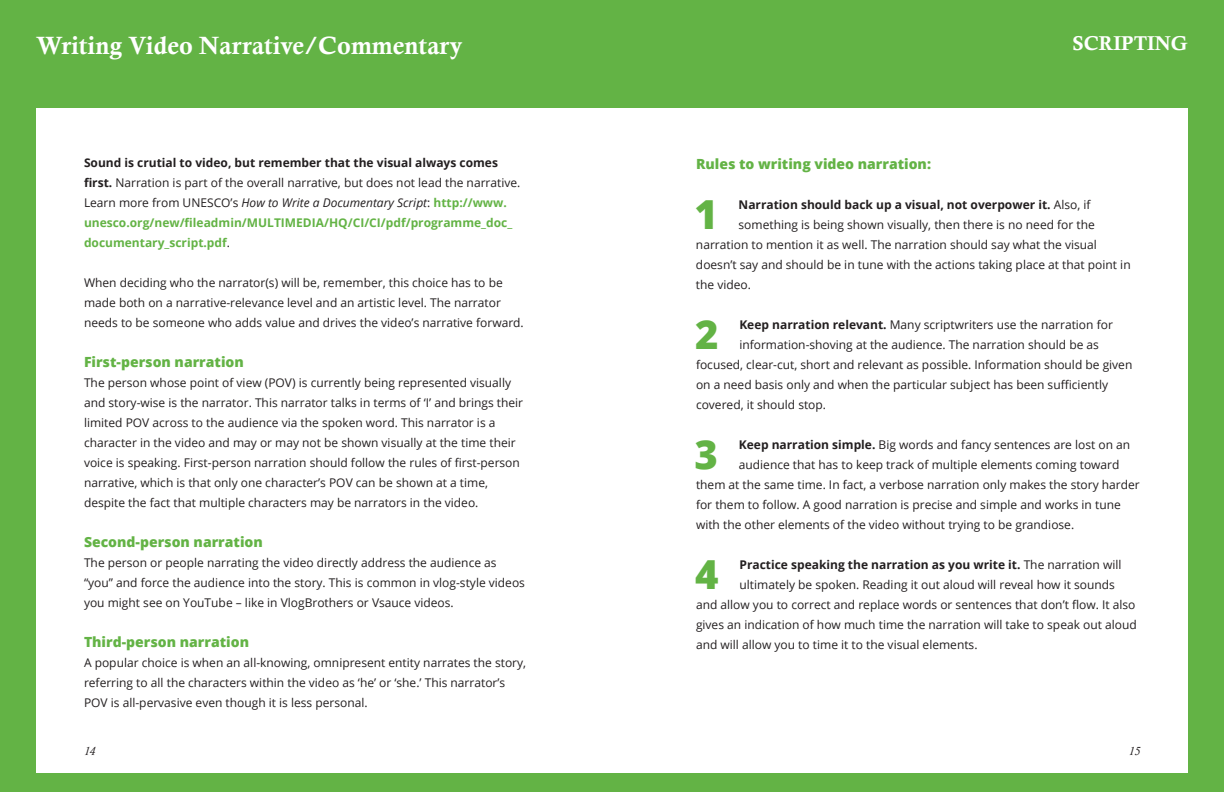
<style>
.page{position:relative;width:1224px;height:792px;background:#63b345}
.page>*{position:absolute;margin:0;border:0;box-sizing:border-box;transform-origin:0 0}
.t1{font:800 40px "Open Sans";color:#63b345}
.t2{font:25px "Calis MT Bol";color:#fff}
.t3{font:20px "Calis MT Bol";color:#fff}
.t4{font:800 14px "Open Sans";color:#63b345}
.t5{font:12px/20px "Open Sans";color:#231f20}
.t6{font:700 12px/20px "Open Sans";color:#63b345}
.t7{font:700 12px "Open Sans";color:#231f20}
.t8{font:italic 12px "Calisto";color:#231f20}
.s1{color:#231f20}
.s2{font-weight:400;color:#231f20}
.s3{font-weight:400;font-style:italic;color:#231f20}
.s4{font-weight:400}
.s5{font-weight:700}
</style>
<div class="page">
<div style="left:36px;top:108px;width:1152px;height:665px;background:#fff"></div>
<h2 class="t2" style="left:36px;top:31px;width:428px">Writing Video Narrative/Commentary</h2>
<h3 class="t3" style="left:1073px;top:32px;width:117px">SCRIPTING</h3>
<p class="t6" style="left:84px;top:152px;width:438px"><span class="s1">Sound is crutial to video, but remember that the visual always comes first.</span> <span class="s2">Narration is part of the overall narrative, but does not lead the narrative.<br>Learn more from UNESCO’s</span> <span class="s3">How to Write a Documentary Script</span><span class="s2">:</span> http://www. unesco.org/new/fileadmin/MULTIMEDIA/HQ/CI/CI/pdf/programme_doc_ documentary_script.pdf<span class="s2">.</span></p>
<p class="t5" style="left:84px;top:272px;width:441px">When deciding who the narrator(s) will be, remember, this choice has to be made both on a narrative-relevance level and an artistic level. The narrator needs to be someone who adds value and drives the video’s narrative forward.</p>
<p class="t4" style="left:84px;top:351px;width:161px">First-person narration</p>
<p class="t5" style="left:84px;top:372px;width:441px">The person whose point of view (POV) is currently being represented visually and story-wise is the narrator. This narrator talks in terms of ‘I’ and brings their limited POV across to the audience via the spoken word. This narrator is a character in the video and may or may not be shown visually at the time their voice is speaking. First-person narration should follow the rules of first-person narrative, which is that only one character’s POV can be shown at a time, despite the fact that multiple characters may be narrators in the video.</p>
<p class="t4" style="left:84px;top:531px;width:180px">Second-person narration</p>
<p class="t5" style="left:84px;top:552px;width:443px">The person or people narrating the video directly address the audience as “you” and force the audience into the story. This is common in vlog-style videos you might see on YouTube – like in VlogBrothers or Vsauce videos.</p>
<p class="t4" style="left:84px;top:631px;width:167px">Third-person narration</p>
<p class="t5" style="left:84px;top:652px;width:444px">A popular choice is when an all-knowing, omnipresent entity narrates the story, referring to all the characters within the video as ‘he’ or ‘she.’ This narrator’s<br>POV is all-pervasive even though it is less personal.</p>
<p class="t4" style="left:696px;top:153px;width:237px">Rules to writing video narration:</p>
<h1 class="t1" style="left:694px;top:184px;width:25px">1</h1>
<p class="t7" style="left:739px;top:196px;width:353px">Narration should back up a visual, not overpower it. <span class="s4">Also, if</span></p>
<p class="t5" style="left:739px;top:214px;width:358px">something is being shown visually, then there is no need for the</p>
<p class="t5" style="left:696px;top:234px;width:402px">narration to mention it as well. The narration should say what the visual</p>
<p class="t5" style="left:696px;top:254px;width:436px">doesn’t say and should be in tune with the actions taking place at that point in</p>
<p class="t5" style="left:696px;top:274px;width:57px">the video.</p>
<h1 class="t1" style="left:695px;top:304px;width:25px">2</h1>
<p class="t5" style="left:739px;top:314px;width:375px"><span class="s5">Keep narration relevant.</span> Many scriptwriters use the narration for</p>
<p class="t5" style="left:739px;top:334px;width:361px">information-shoving at the audience. The narration should be as</p>
<p class="t5" style="left:696px;top:354px;width:438px">focused, clear-cut, short and relevant as possible. Information should be given</p>
<p class="t5" style="left:696px;top:374px;width:414px">on a need basis only and when the particular subject has been sufficiently</p>
<p class="t5" style="left:696px;top:394px;width:132px">covered, it should stop.</p>
<h1 class="t1" style="left:695px;top:424px;width:25px">3</h1>
<p class="t5" style="left:739px;top:434px;width:393px"><span class="s5">Keep narration simple.</span> Big words and fancy sentences are lost on an</p>
<p class="t5" style="left:739px;top:454px;width:382px">audience that has to keep track of multiple elements coming toward</p>
<p class="t5" style="left:696px;top:474px;width:445px">them at the same time. In fact, a verbose narration only makes the story harder</p>
<p class="t5" style="left:696px;top:494px;width:426px">for them to follow. A good narration is precise and simple and works in tune</p>
<p class="t5" style="left:696px;top:514px;width:380px">with the other elements of the video without trying to be grandiose.</p>
<h1 class="t1" style="left:695px;top:544px;width:25px">4</h1>
<p class="t7" style="left:740px;top:556px;width:383px">Practice speaking the narration as you write it. <span class="s4">The narration will</span></p>
<p class="t5" style="left:740px;top:574px;width:377px">ultimately be spoken. Reading it out aloud will reveal how it sounds</p>
<p class="t5" style="left:696px;top:594px;width:441px">and allow you to correct and replace words or sentences that don’t flow. It also</p>
<p class="t5" style="left:696px;top:614px;width:442px">gives an indication of how much time the narration will take to speak out aloud</p>
<p class="t5" style="left:696px;top:634px;width:283px">and will allow you to time it to the visual elements.</p>
<p class="t8" style="left:84px;top:744px;width:13px">14</p>
<p class="t8" style="left:1129px;top:744px;width:13px">15</p>
</div>
